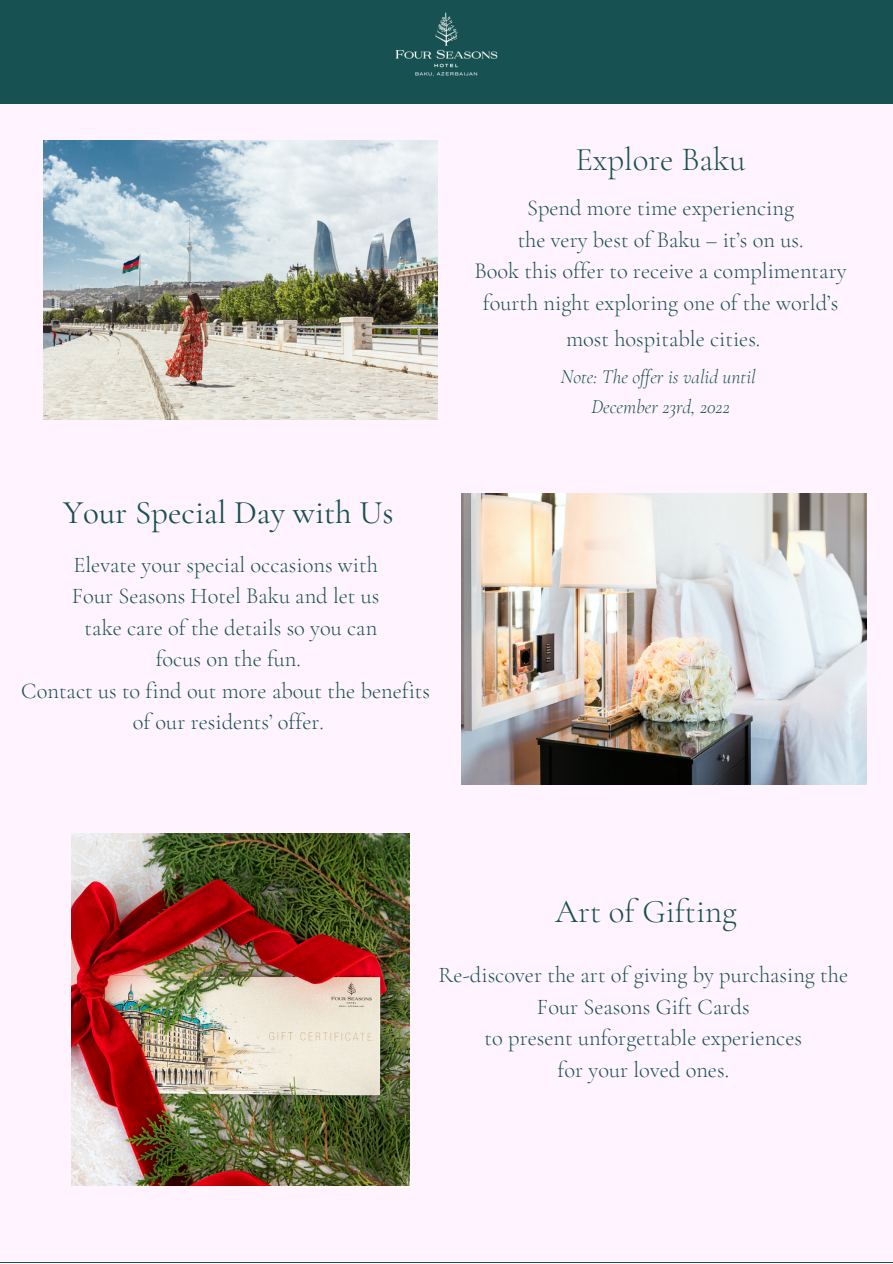
<style>
.page{position:relative;width:893px;height:1264px;background:#fff}
.page>*{position:absolute;margin:0;border:0;box-sizing:border-box;transform-origin:0 0}
.t1{font:300 33px "Cormorant Garamond";color:#185152}
.t2{font:33px "Cormorant Garamond";color:#185152}
.t3{font:300 22.5px/31.5px "Cormorant Garamond";color:#185152;text-align:center}
.t4{font:italic 300 19.5px/30.3px "Cormorant Garamond";color:#185152;text-align:center}
</style>
<div class="page">
<div style="left:0;top:0;width:892px;height:1262px;background:#185152"></div>
<div style="left:0;top:105px;width:892px;height:1156px;background:#fff3ff"></div>
<img style="left:395px;top:12px;width:103px;height:64px">
<img style="left:44px;top:141px;width:393px;height:278px">
<img style="left:462px;top:494px;width:404px;height:290px">
<img style="left:71px;top:834px;width:338px;height:351px">
<h1 class="t2" style="left:63px;top:493px;width:332px">Your Special Day with Us</h1>
<p class="t3" style="left:21px;top:549px;width:410px">Elevate your special occasions with<br>Four Seasons Hotel Baku and let us<br>take care of the details so you can<br>focus on the fun.<br>Contact us to find out more about the benefits of our residents’ offer.</p>
<h1 class="t1" style="left:575px;top:139px;width:172px">Explore Baku</h1>
<p class="t3" style="left:474px;top:192px;width:373px">Spend more time experiencing<br>the very best of Baku – it’s on us.<br>Book this offer to receive a complimentary fourth night exploring one of the world’s</p>
<p class="t3" style="left:566px;top:323px;width:196px">most hospitable cities.</p>
<p class="t4" style="left:560px;top:361px;width:196px">Note: The offer is valid until<br>December 23rd, 2022</p>
<h1 class="t1" style="left:555px;top:891px;width:183px">Art of Gifting</h1>
<p class="t3" style="left:438px;top:959px;width:411px">Re-discover the art of giving by purchasing the<br>Four Seasons Gift Cards<br>to present unforgettable experiences<br>for your loved ones.</p>
</div>
